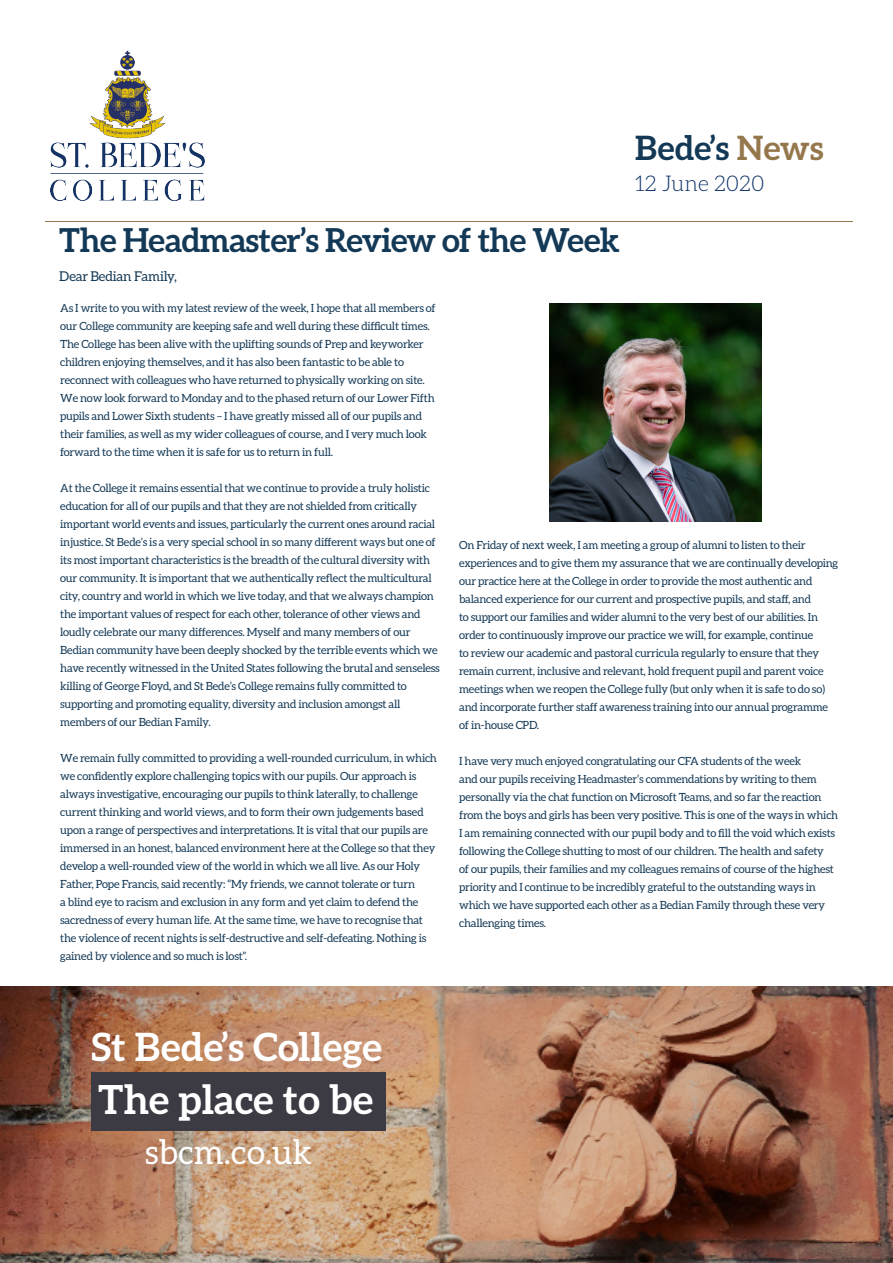
<style>
.page{position:relative;width:893px;height:1263px;background:#fff}
.page>*{position:absolute;margin:0;border:0;box-sizing:border-box;transform-origin:0 0}
.t1{font:700 40.05px "Aleo";color:#fff}
.t2{font:700 39px "Aleo";color:#fff}
.t3{font:33.75px "Aleo";color:#fff}
.t4{font:700 33.6px "Aleo";color:#143956}
.t5{font:700 33px "Aleo";letter-spacing:-.02em;color:#143956}
.t6{font:300 21.75px "Aleo";color:#0d3166}
.t7{font:13.5px "Aleo";letter-spacing:-.02em;color:#143956}
.t8{font:11.25px/18px "Aleo";letter-spacing:-.02em;color:#143956}
.s1{color:#95774c}
</style>
<div class="page">
<img style="left:50px;top:50px;width:155px;height:150px">
<img style="left:0;top:986px;width:893px;height:277px">
<hr style="left:45px;top:221px;width:808px;height:1px;background:#95774c">
<div style="left:91px;top:1072px;width:295px;height:58px;background:#3c3b44"></div>
<img style="left:550px;top:303px;width:211px;height:219px">
<p class="t4" style="left:635px;top:128px;width:190px">Bede’s <span class="s1">News</span></p>
<p class="t6" style="left:635px;top:171px;width:131px">12 June 2020</p>
<p class="t5" style="left:59px;top:221px;width:562px">The Headmaster’s Review of the Week</p>
<p class="t7" style="left:59px;top:268px;width:119px">Dear Bedian Family,</p>
<p class="t8" style="left:60px;top:299px;width:377px">As I write to you with my latest review of the week, I hope that all members of our College community are keeping safe and well during these difficult times.<br>The College has been alive with the uplifting sounds of Prep and keyworker children enjoying themselves, and it has also been fantastic to be able to reconnect with colleagues who have returned to physically working on site.<br>We now look forward to Monday and to the phased return of our Lower Fifth pupils and Lower Sixth students – I have greatly missed all of our pupils and their families, as well as my wider colleagues of course, and I very much look forward to the time when it is safe for us to return in full.</p>
<p class="t8" style="left:60px;top:479px;width:381px">At the College it remains essential that we continue to provide a truly holistic education for all of our pupils and that they are not shielded from critically important world events and issues, particularly the current ones around racial injustice. St Bede’s is a very special school in so many different ways but one of its most important characteristics is the breadth of the cultural diversity with our community. It is important that we authentically reflect the multicultural city, country and world in which we live today, and that we always champion the important values of respect for each other, tolerance of other views and loudly celebrate our many differences. Myself and many members of our Bedian community have been deeply shocked by the terrible events which we have recently witnessed in the United States following the brutal and senseless killing of George Floyd, and St Bede’s College remains fully committed to supporting and promoting equality, diversity and inclusion amongst all members of our Bedian Family.</p>
<p class="t8" style="left:60px;top:749px;width:378px">We remain fully committed to providing a well-rounded curriculum, in which we confidently explore challenging topics with our pupils. Our approach is always investigative, encouraging our pupils to think laterally, to challenge current thinking and world views, and to form their own judgements based upon a range of perspectives and interpretations. It is vital that our pupils are immersed in an honest, balanced environment here at the College so that they develop a well-rounded view of the world in which we all live. As our Holy Father, Pope Francis, said recently: “My friends, we cannot tolerate or turn<br>a blind eye to racism and exclusion in any form and yet claim to defend the sacredness of every human life. At the same time, we have to recognise that the violence of recent nights is self-destructive and self-defeating. Nothing is gained by violence and so much is lost”.</p>
<p class="t8" style="left:459px;top:536px;width:381px">On Friday of next week, I am meeting a group of alumni to listen to their experiences and to give them my assurance that we are continually developing our practice here at the College in order to provide the most authentic and balanced experience for our current and prospective pupils, and staff, and<br>to support our families and wider alumni to the very best of our abilities. In order to continuously improve our practice we will, for example, continue<br>to review our academic and pastoral curricula regularly to ensure that they remain current, inclusive and relevant, hold frequent pupil and parent voice meetings when we reopen the College fully (but only when it is safe to do so) and incorporate further staff awareness training into our annual programme of in-house CPD.</p>
<p class="t8" style="left:459px;top:752px;width:381px">I have very much enjoyed congratulating our CFA students of the week<br>and our pupils receiving Headmaster’s commendations by writing to them personally via the chat function on Microsoft Teams, and so far the reaction from the boys and girls has been very positive. This is one of the ways in which I am remaining connected with our pupil body and to fill the void which exists following the College shutting to most of our children. The health and safety<br>of our pupils, their families and my colleagues remains of course of the highest priority and I continue to be incredibly grateful to the outstanding ways in which we have supported each other as a Bedian Family through these very challenging times.</p>
<p class="t2" style="left:91px;top:1024px;width:292px">St Bede’s College</p>
<p class="t1" style="left:98px;top:1076px;width:276px">The place to be</p>
<p class="t3" style="left:145px;top:1133px;width:169px">sbcm.co.uk</p>
</div>
